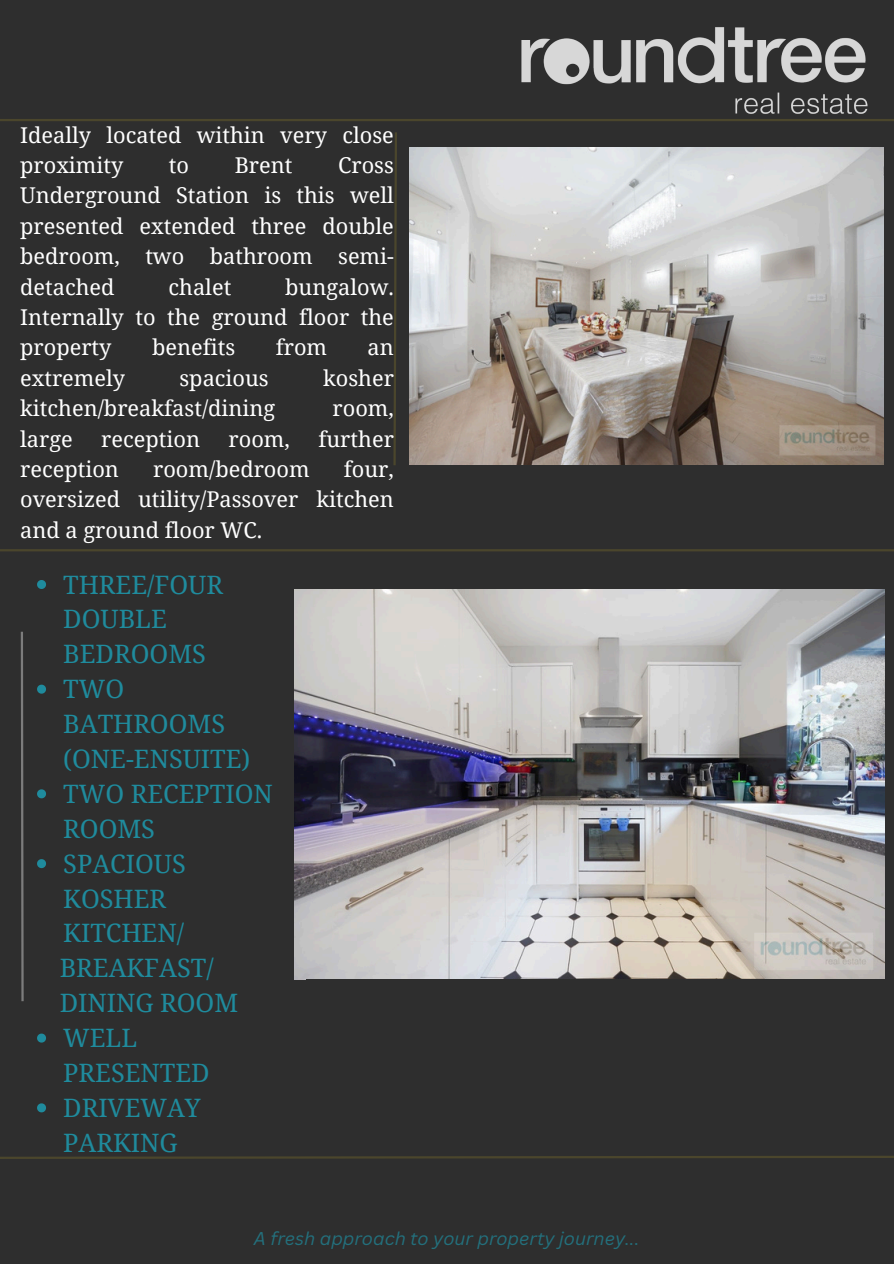
<style>
.page{position:relative;width:894px;height:1264px;background:#fff}
.page>*{position:absolute;margin:0;border:0;box-sizing:border-box;transform-origin:0 0}
.t1{font:25.35px/34.8px "Noto Serif";color:#1f8b9d}
.t2{font:21.75px/30.3px "Noto Serif";color:#fff;text-align:justify}
.t3{font:italic 18px "Canva Sans";color:#1f8b9d}
</style>
<div class="page">
<div style="left:0;top:0;width:893px;height:1263px;background:#2e2e2e"></div>
<img style="left:521px;top:27px;width:347px;height:87px">
<hr style="left:0;top:549px;width:893px;height:2px;background:#4b462c">
<img style="left:409px;top:147px;width:474px;height:318px">
<svg style="left:393px;top:132px;width:4px;height:333px"></svg>
<hr style="left:0;top:119px;width:893px;height:2px;background:#4b462c">
<svg style="left:21px;top:631px;width:3px;height:371px"></svg>
<svg style="left:37px;top:580px;width:9px;height:9px"></svg>
<svg style="left:37px;top:684px;width:9px;height:9px"></svg>
<svg style="left:37px;top:789px;width:9px;height:9px"></svg>
<svg style="left:37px;top:859px;width:9px;height:9px"></svg>
<svg style="left:37px;top:1033px;width:9px;height:9px"></svg>
<svg style="left:37px;top:1103px;width:9px;height:9px"></svg>
<img style="left:294px;top:589px;width:589px;height:390px">
<svg style="left:0;top:1156px;width:893px;height:3px"></svg>
<p class="t2" style="left:20px;top:119px;width:375px">Ideally located within very close proximity</p>
<p class="t2" style="left:20px;top:149px;width:375px;text-indent:318px">Cross Underground Station is this well presented extended three double bedroom, two bathroom semi&shy;detached</p>
<p class="t2" style="left:169px;top:149px;width:22px">to</p>
<p class="t2" style="left:235px;top:149px;width:59px">Brent</p>
<p class="t2" style="left:20px;top:271px;width:375px;text-indent:265px">bungalow.<br>Internally to the ground floor the property</p>
<p class="t2" style="left:168px;top:271px;width:64px">chalet</p>
<p class="t2" style="left:152px;top:332px;width:85px">benefits</p>
<p class="t2" style="left:276px;top:332px;width:53px">from</p>
<p class="t2" style="left:367px;top:332px;width:28px">an</p>
<p class="t2" style="left:20px;top:362px;width:106px">extremely</p>
<p class="t2" style="left:179px;top:362px;width:91px">spacious</p>
<p class="t2" style="left:323px;top:362px;width:72px">kosher</p>
<p class="t2" style="left:20px;top:392px;width:256px">kitchen/breakfast/dining</p>
<p class="t2" style="left:332px;top:392px;width:63px">room,</p>
<p class="t2" style="left:20px;top:423px;width:54px">large</p>
<p class="t2" style="left:101px;top:423px;width:100px">reception</p>
<p class="t2" style="left:228px;top:423px;width:63px">room,</p>
<p class="t2" style="left:318px;top:423px;width:77px">further</p>
<p class="t2" style="left:20px;top:453px;width:100px">reception</p>
<p class="t2" style="left:153px;top:453px;width:158px">room/bedroom</p>
<p class="t2" style="left:20px;top:453px;width:375px;text-indent:323px">four, oversized utility/Passover kitchen and a ground floor WC.</p>
<h3 class="t1" style="left:63px;top:566px;width:161px">THREE/FOUR<br>DOUBLE<br>BEDROOMS</h3>
<p class="t1" style="left:63px;top:671px;width:188px">TWO<br>BATHROOMS (ONE-ENSUITE)</p>
<p class="t1" style="left:63px;top:775px;width:211px">TWO RECEPTION<br>ROOMS</p>
<p class="t1" style="left:63px;top:845px;width:124px">SPACIOUS<br>KOSHER<br>KITCHEN/</p>
<p class="t1" style="left:60px;top:950px;width:180px">BREAKFAST/<br>DINING ROOM</p>
<h1 class="t1" style="left:63px;top:1019px;width:148px">WELL<br>PRESENTED</h1>
<p class="t1" style="left:63px;top:1089px;width:139px">DRIVEWAY<br>PARKING</p>
<p class="t3" style="left:254px;top:1225px;width:387px">A fresh approach to your property journey...</p>
</div>
